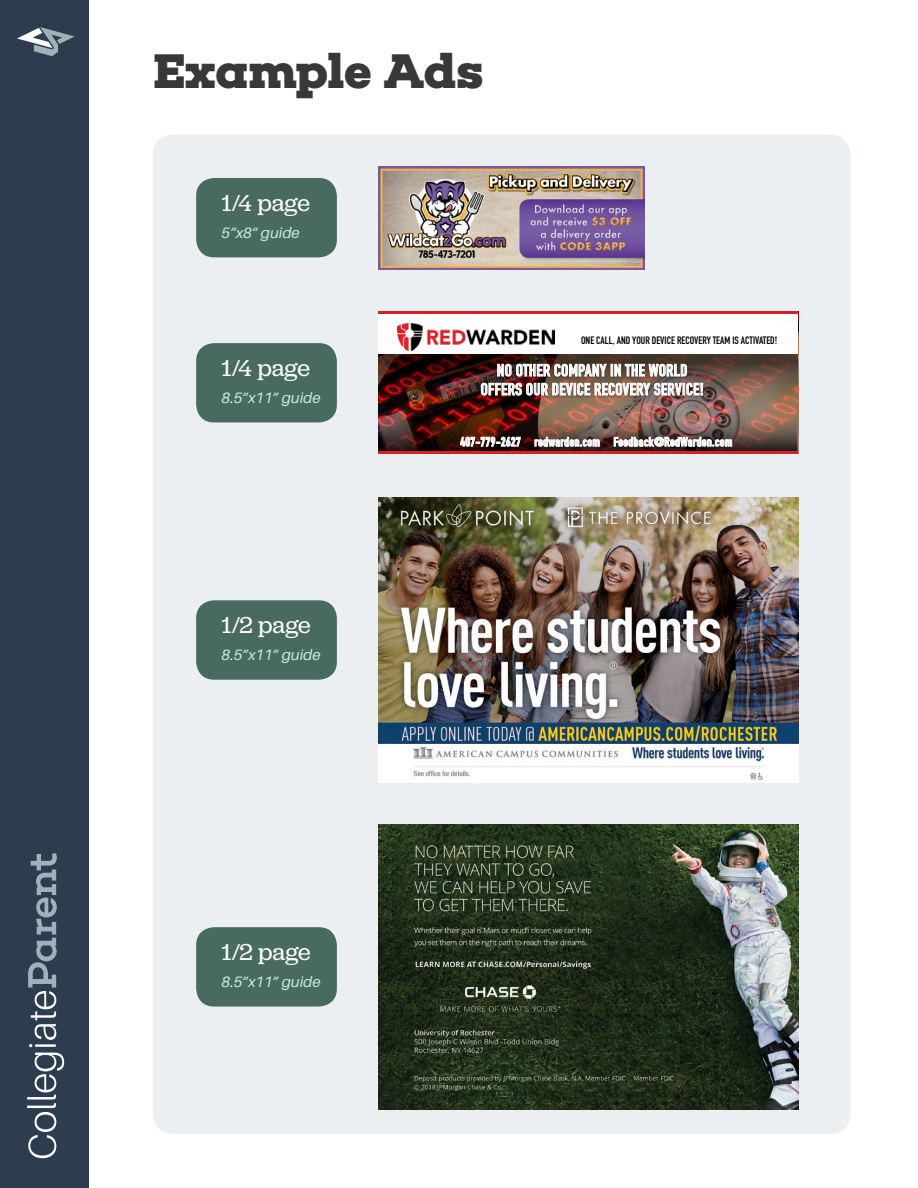
<style>
.page{position:relative;width:918px;height:1188px;background:#fff}
.page>*{position:absolute;margin:0;border:0;box-sizing:border-box;transform-origin:0 0}
.t1{font:700 49.5px "Choplin";letter-spacing:-.01em;color:#383839}
.t2{font:24px "Jubilat";letter-spacing:-.005em;color:#fff}
.t3{font:700 16.65px/18.9px "DIN Condensed";letter-spacing:.025em;color:#fff;text-align:center}
.t4{font:italic 15px "Aileron";color:#ceeae4}
.t5{font:700 12.6px "DIN Condensed";letter-spacing:.025em;color:#fff}
.t6{font:700 10.65px "DIN Condensed";color:#000}
</style>
<div class="page">
<div style="left:153px;top:135px;width:698px;height:999px;background:#eceff1;border-radius:20px"></div>
<div style="left:196px;top:178px;width:141px;height:79px;background:#496a61;border-radius:18px"></div>
<div style="left:196px;top:343px;width:141px;height:79px;background:#496a61;border-radius:18px"></div>
<div style="left:196px;top:600px;width:141px;height:80px;background:#496a61;border-radius:18px"></div>
<div style="left:196px;top:927px;width:141px;height:80px;background:#496a61;border-radius:18px"></div>
<div style="left:0;top:0;width:88px;height:1188px;background:#2e3c4f"></div>
<svg style="left:17px;top:27px;width:58px;height:29px"></svg>
<svg style="left:27px;top:1053px;width:37px;height:105px"></svg>
<svg style="left:28px;top:853px;width:29px;height:194px"></svg>
<img style="left:378px;top:825px;width:420px;height:284px">
<img style="left:378px;top:498px;width:420px;height:284px">
<img style="left:378px;top:410px;width:419px;height:7px">
<div style="left:378px;top:314px;width:420px;height:40px;background:#fff"></div>
<img style="left:378px;top:417px;width:420px;height:35px">
<img style="left:378px;top:354px;width:420px;height:56px">
<img style="left:398px;top:323px;width:157px;height:28px">
<div style="left:458px;top:435px;width:276px;height:15px;background:#000;opacity:.75"></div>
<svg style="left:460px;top:436px;width:61px;height:11px"></svg>
<svg style="left:534px;top:436px;width:66px;height:11px"></svg>
<svg style="left:613px;top:436px;width:120px;height:11px"></svg>
<div style="left:479px;top:362px;width:226px;height:36px;background:#000;opacity:.75"></div>
<img style="left:481px;top:363px;width:223px;height:33px">
<hr style="left:378px;top:312px;width:420px;height:2px;background:#db1f26">
<hr style="left:378px;top:452px;width:420px;height:2px;background:#db1f26">
<img style="left:378px;top:166px;width:267px;height:103px">
<h1 class="t1" style="left:153px;top:41px;width:332px">Example Ads</h1>
<h2 class="t2" style="left:222px;top:188px;width:90px">1/4 page</h2>
<p class="t4" style="left:222px;top:224px;width:79px">5”x8” guide</p>
<h2 class="t2" style="left:222px;top:353px;width:90px">1/4 page</h2>
<p class="t4" style="left:222px;top:389px;width:100px">8.5”x11” guide</p>
<h2 class="t2" style="left:222px;top:610px;width:91px">1/2 page</h2>
<p class="t4" style="left:222px;top:647px;width:100px">8.5”x11” guide</p>
<h2 class="t2" style="left:222px;top:937px;width:91px">1/2 page</h2>
<p class="t4" style="left:222px;top:973px;width:100px">8.5”x11” guide</p>
<p class="t6" style="left:581px;top:333px;width:198px">ONE CALL, AND YOUR DEVICE RECOVERY TEAM IS ACTIVATED!</p>
<p class="t3" style="left:481px;top:361px;width:225px">NO OTHER COMPANY IN THE WORLD<br>OFFERS OUR DEVICE RECOVERY SERVICE!</p>
<p class="t5" style="left:460px;top:433px;width:273px">407-779-2627 redwarden.com Feedback@RedWarden.com</p>
</div>
